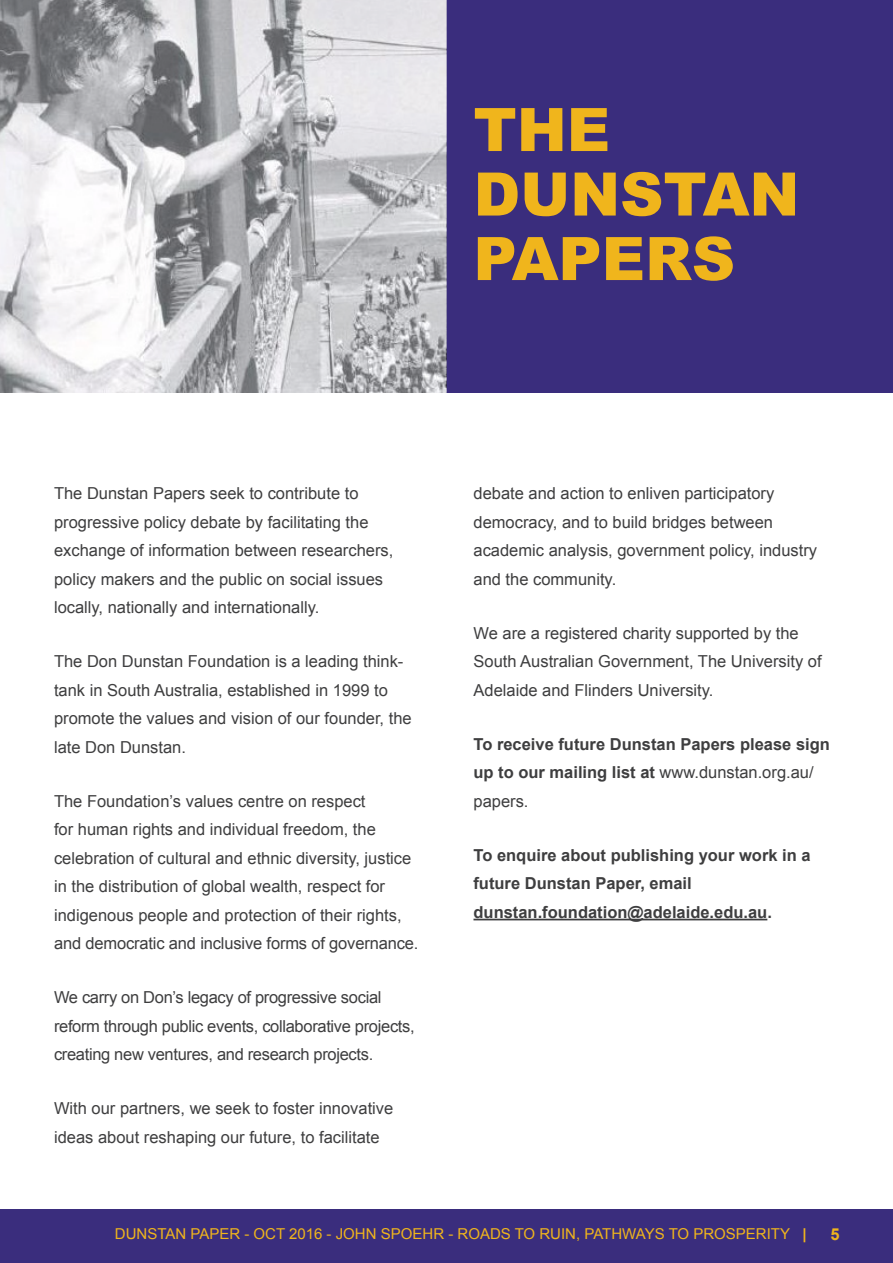
<style>
.page{position:relative;width:893px;height:1263px;background:#fff}
.page>*{position:absolute;margin:0;border:0;box-sizing:border-box;transform-origin:0 0}
.t1{font:900 60px/64.5px "Arial";color:#f0b51c}
.Body{font:16.5px/28.5px "Arial";color:#3e3e3f}
.Body-2{font:700 16.5px/28.5px "Arial";color:#3e3e3f}
.Body-3{font:16.5px/28.5px "Arial";letter-spacing:-.02em;color:#3e3e3f}
.t2{font:700 16.5px "Arial";color:#f0b51c}
.t3{font:15px "Arial";color:#f0b51c}
.s1{font-weight:400}
.s2{font-weight:700}
</style>
<div class="page">
<div style="left:0;top:1209px;width:893px;height:54px;background:#3a2d7d"></div>
<div style="left:446px;top:0;width:447px;height:392px;background:#3a2d7d"></div>
<hr style="left:473px;top:919px;width:294px;height:1px;background:#3e3e3f">
<img style="left:0;top:0;width:446px;height:392px">
<p class="t1" style="left:473px;top:95px;width:327px">THE<br>DUNSTAN<br>PAPERS</p>
<p class="Body" style="left:54px;top:479px;width:341px">The Dunstan Papers seek to contribute to progressive policy debate by facilitating the exchange of information between researchers, policy makers and the public on social issues locally, nationally and internationally.</p>
<p class="Body" style="left:54px;top:647px;width:359px">The Don Dunstan Foundation is a leading think&shy;tank in South Australia, established in 1999 to promote the values and vision of our founder, the late Don Dunstan.</p>
<p class="Body" style="left:54px;top:787px;width:366px">The Foundation’s values centre on respect<br>for human rights and individual freedom, the celebration of cultural and ethnic diversity, justice in the distribution of global wealth, respect for indigenous people and protection of their rights, and democratic and inclusive forms of governance.</p>
<p class="Body-3" style="left:54px;top:983px;width:362px">We carry on Don’s legacy of progressive social reform through public events, collaborative projects, creating new ventures, and research projects.</p>
<p class="Body" style="left:54px;top:1094px;width:341px">With our partners, we seek to foster innovative ideas about reshaping our future, to facilitate</p>
<p class="Body" style="left:473px;top:479px;width:345px">debate and action to enliven participatory democracy, and to build bridges between academic analysis, government policy, industry and the community.</p>
<p class="Body" style="left:473px;top:619px;width:350px">We are a registered charity supported by the<br>South Australian Government, The University of<br>Adelaide and Flinders University.</p>
<p class="Body-2" style="left:473px;top:730px;width:358px">To receive future Dunstan Papers please sign up to our mailing list at <span class="s1">www.dunstan.org.au/ papers.</span></p>
<p class="Body-2" style="left:473px;top:841px;width:339px">To enquire about publishing your work in a future Dunstan Paper, email dunstan.foundation@adelaide.edu.au.</p>
<p class="t3" style="left:115px;top:1223px;width:693px">DUNSTAN PAPER - OCT 2016 - JOHN SPOEHR - ROADS TO RUIN, PATHWAYS TO PROSPERITY <span class="s2">|</span></p>
<p class="t2" style="left:830px;top:1223px;width:11px">5</p>
</div>
